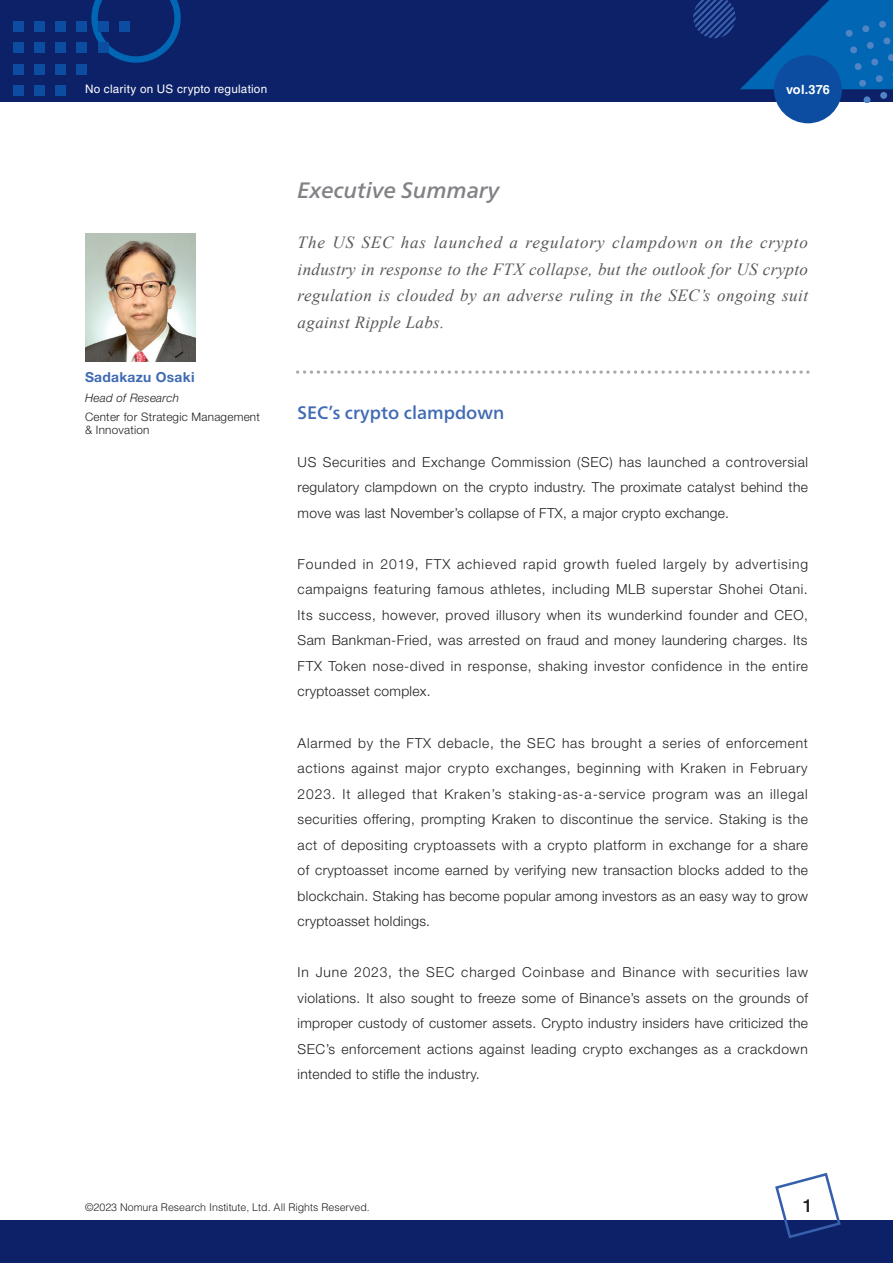
<style>
.page{position:relative;width:893px;height:1263px;background:#fff}
.page>*{position:absolute;margin:0;border:0;box-sizing:border-box;transform-origin:0 0}
.t1{font:italic 500 22.35px "Frutiger Neue LT Pro";color:#808285}
.t2{font:500 18px "Frutiger Neue LT Pro";color:#406ab4}
.t3{font:500 18px "Helvetica Neue";color:#231f20}
.t4{font:italic 16.95px/26.5px "Times New Roman";letter-spacing:.025em;color:#57585a;text-align:justify}
.t5{font:300 13.8px/25.5px "Helvetica Neue";letter-spacing:.02em;color:#231f20;text-align:justify}
.t6{font:700 13.8px "Helvetica Neue";letter-spacing:.02em;color:#406ab4}
.t7{font:700 12.75px "Helvetica LT Std";letter-spacing:.005em;color:#fff}
.t8{font:300 11.7px/12.8px "Helvetica Neue";letter-spacing:.02em;color:#231f20}
.t9{font:11.7px "Helvetica LT Std";letter-spacing:.02em;color:#fff}
.t10{font:italic 300 11.7px "Helvetica Neue";letter-spacing:.02em;color:#231f20}
.t11{font:300 10.65px "Helvetica LT Std";color:#231f20}
</style>
<div class="page">
<svg style="left:305px;top:370px;width:504px;height:4px"></svg>
<img style="left:85px;top:234px;width:111px;height:127px">
<div style="left:0;top:0;width:893px;height:102px;background:#0d2169"></div>
<svg style="left:91px;top:0;width:90px;height:63px"></svg>
<svg style="left:693px;top:0;width:200px;height:102px"></svg>
<div style="left:13px;top:21px;width:10px;height:11px;background:#0d4da1"></div>
<div style="left:34px;top:21px;width:11px;height:11px;background:#0d4da1"></div>
<div style="left:55px;top:21px;width:11px;height:11px;background:#0d4da1"></div>
<div style="left:77px;top:21px;width:10px;height:11px;background:#0d4da1"></div>
<div style="left:98px;top:21px;width:10px;height:11px;background:#0d4da1"></div>
<div style="left:119px;top:21px;width:11px;height:11px;background:#0d4da1"></div>
<div style="left:13px;top:43px;width:10px;height:10px;background:#0d4da1"></div>
<div style="left:34px;top:43px;width:11px;height:10px;background:#0d4da1"></div>
<div style="left:55px;top:43px;width:11px;height:10px;background:#0d4da1"></div>
<div style="left:77px;top:43px;width:10px;height:10px;background:#0d4da1"></div>
<div style="left:98px;top:43px;width:10px;height:10px;background:#0d4da1"></div>
<div style="left:13px;top:64px;width:10px;height:10px;background:#0d4da1"></div>
<div style="left:34px;top:64px;width:11px;height:10px;background:#0d4da1"></div>
<div style="left:55px;top:64px;width:11px;height:10px;background:#0d4da1"></div>
<div style="left:77px;top:64px;width:10px;height:10px;background:#0d4da1"></div>
<div style="left:13px;top:85px;width:10px;height:11px;background:#0d4da1"></div>
<div style="left:34px;top:85px;width:11px;height:11px;background:#0d4da1"></div>
<div style="left:55px;top:85px;width:11px;height:11px;background:#0d4da1"></div>
<div style="left:0;top:1220px;width:893px;height:43px;background:#0d2169"></div>
<svg style="left:775px;top:1172px;width:66px;height:67px"></svg>
<div style="left:774px;top:55px;width:68px;height:68px;background:#0d4da1;border-radius:50%"></div>
<p class="t9" style="left:85px;top:82px;width:184px">No clarity on US crypto regulation</p>
<p class="t7" style="left:786px;top:81px;width:45px">vol.376</p>
<h1 class="t1" style="left:298px;top:176px;width:203px">Executive Summary</h1>
<p class="t6" style="left:85px;top:368px;width:111px">Sadakazu Osaki</p>
<p class="t10" style="left:85px;top:391px;width:96px">Head of Research</p>
<p class="t8" style="left:85px;top:411px;width:176px">Center for Strategic Management &amp; Innovation</p>
<p class="t4" style="left:298px;top:229px;width:512px">The US SEC has launched a regulatory clampdown on the crypto industry in response to the FTX collapse, but the outlook for US crypto regulation is clouded by an adverse ruling in the SEC’s ongoing suit against Ripple Labs.</p>
<h2 class="t2" style="left:298px;top:402px;width:208px">SEC’s crypto clampdown</h2>
<p class="t5" style="left:298px;top:449px;width:512px">US Securities and Exchange Commission (SEC) has launched a controversial regulatory clampdown on the crypto industry. The proximate catalyst behind the move was last November’s collapse of FTX, a major crypto exchange.</p>
<p class="t5" style="left:298px;top:551px;width:512px">Founded in 2019, FTX achieved rapid growth fueled largely by advertising campaigns featuring famous athletes, including MLB superstar Shohei Otani.<br>Its success, however, proved illusory when its wunderkind founder and CEO, Sam Bankman-Fried, was arrested on fraud and money laundering charges. Its FTX Token nose-dived in response, shaking investor confidence in the entire cryptoasset complex.</p>
<p class="t5" style="left:298px;top:729px;width:512px">Alarmed by the FTX debacle, the SEC has brought a series of enforcement actions against major crypto exchanges, beginning with Kraken in February 2023. It alleged that Kraken’s staking-as-a-service program was an illegal securities offering, prompting Kraken to discontinue the service. Staking is the act of depositing cryptoassets with a crypto platform in exchange for a share of cryptoasset income earned by verifying new transaction blocks added to the blockchain. Staking has become popular among investors as an easy way to grow cryptoasset holdings.</p>
<p class="t5" style="left:298px;top:959px;width:512px">In June 2023, the SEC charged Coinbase and Binance with securities law violations. It also sought to freeze some of Binance’s assets on the grounds of improper custody of customer assets. Crypto industry insiders have criticized the SEC’s enforcement actions against leading crypto exchanges as a crackdown intended to stifle the industry.</p>
<p class="t11" style="left:85px;top:1201px;width:286px">©2023 Nomura Research Institute, Ltd. All Rights Reserved.</p>
<h2 class="t3" style="left:803px;top:1194px;width:12px">1</h2>
</div>
